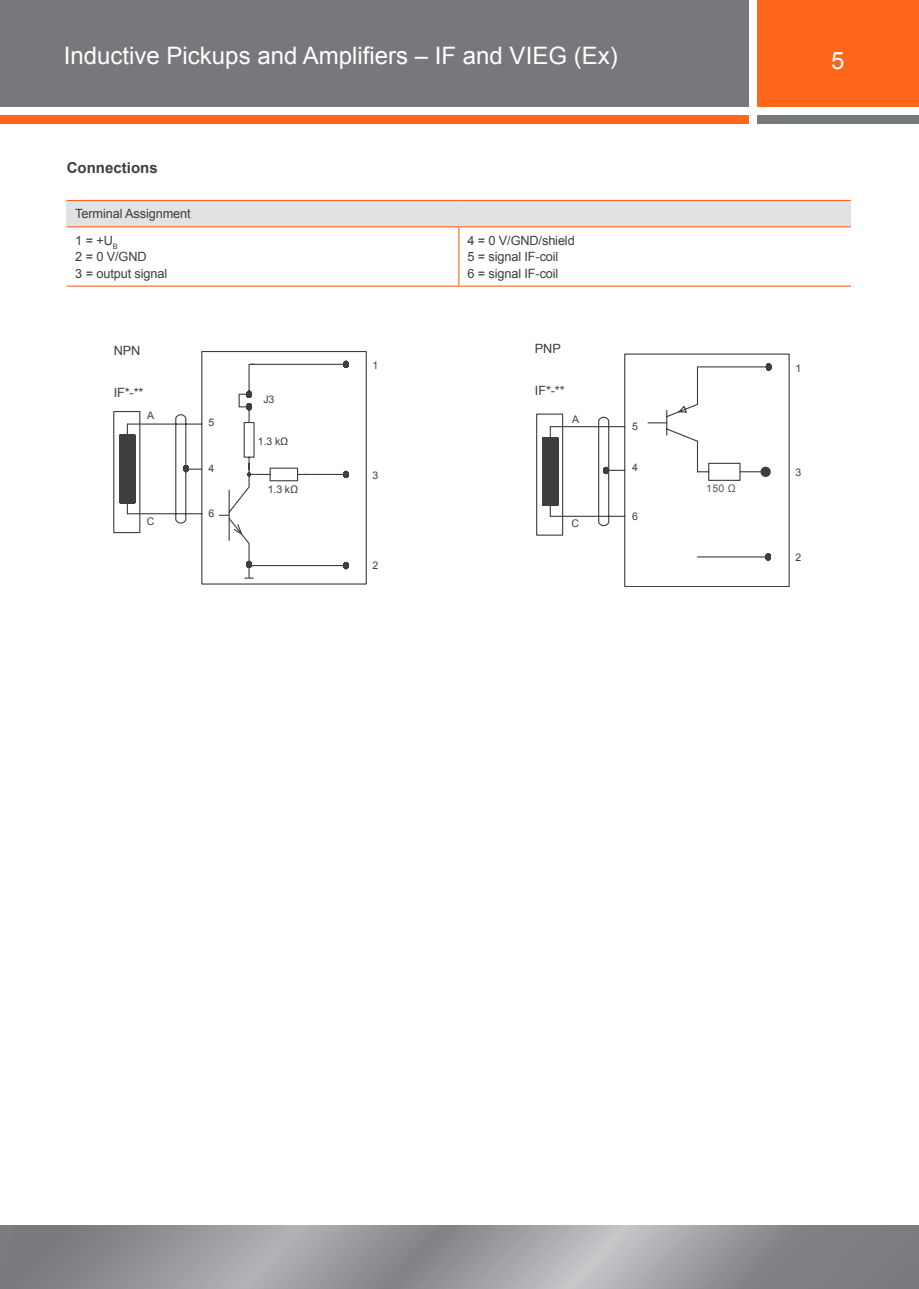
<style>
.page{position:relative;width:919px;height:1289px;background:#fff}
.page>*{position:absolute;margin:0;border:0;box-sizing:border-box;transform-origin:0 0}
.t1{font:24px "Arial";color:#fff}
.KEM_H1_text_grey{font:700 15px "Arial";color:#3e3e3f}
.t2{font:13.5px "Arial";color:#3e3e3f}
.KEM_text_left_grey{font:12.75px/16.5px "Arial";letter-spacing:-.01em;color:#3e3e3f}
.KEM_text_left_justif{font:12.75px "Arial";letter-spacing:-.01em;color:#3e3e3f}
.KEM_H3_title_grey{font:10.5px "Arial";color:#3e3e3f}
.KEM_H3_title_grey-2{font:10.5px "Arial";color:#57585a}
</style>
<div class="page">
<div style="left:0;top:0;width:13px;height:106px;background:#76787b"></div>
<div style="left:0;top:115px;width:13px;height:8px;background:#ff661c"></div>
<div style="left:757px;top:0;width:161px;height:106px;background:#ff661c"></div>
<div style="left:13px;top:0;width:735px;height:106px;background:#76787b"></div>
<div style="left:757px;top:115px;width:161px;height:8px;background:#76787b"></div>
<div style="left:13px;top:115px;width:735px;height:8px;background:#ff661c"></div>
<div style="left:0;top:1225px;width:13px;height:63px;background:#797b7e"></div>
<svg style="left:13px;top:1225px;width:905px;height:63px;background:#95979a"></svg>
<div style="left:67px;top:200px;width:783px;height:27px;background:#e1e2e4"></div>
<hr style="left:67px;top:200px;width:392px;height:1px;background:#ff661c">
<hr style="left:459px;top:200px;width:391px;height:1px;background:#ff661c">
<hr style="left:67px;top:226px;width:392px;height:1px;background:#ff661c">
<hr style="left:67px;top:285px;width:392px;height:2px;background:#ff661c">
<hr style="left:458px;top:227px;width:1px;height:58px;background:#ff661c">
<hr style="left:459px;top:226px;width:391px;height:1px;background:#ff661c">
<hr style="left:459px;top:285px;width:391px;height:2px;background:#ff661c">
<svg style="left:201px;top:351px;width:166px;height:234px"></svg>
<svg style="left:113px;top:363px;width:245px;height:171px"></svg>
<svg style="left:167px;top:381px;width:191px;height:204px"></svg>
<svg style="left:624px;top:353px;width:166px;height:233px"></svg>
<svg style="left:536px;top:353px;width:245px;height:225px"></svg>
<svg style="left:587px;top:451px;width:31px;height:40px"></svg>
<div style="left:535px;top:344px;width:36px;height:13px;background:#fff"></div>
<div style="left:535px;top:385px;width:51px;height:14px;background:#fff"></div>
<h1 class="t1" style="left:64px;top:40px;width:555px">Inductive Pickups and Amplifiers – IF and VIEG (Ex)</h1>
<h1 class="t1" style="left:831px;top:45px;width:15px">5</h1>
<p class="KEM_H1_text_grey" style="left:67px;top:157px;width:92px">Connections</p>
<p class="KEM_text_left_justif" style="left:75px;top:205px;width:117px">Terminal Assignment</p>
<p class="KEM_text_left_grey" style="left:75px;top:232px;width:93px">1 = +U<sub>B<br></sub>2 = 0 V/GND<br>3 = output signal</p>
<p class="KEM_text_left_grey" style="left:467px;top:232px;width:109px">4 = 0 V/GND/shield<br>5 = signal IF-coil<br>6 = signal IF-coil</p>
<p class="KEM_text_left_justif" style="left:114px;top:342px;width:28px">NPN</p>
<p class="KEM_text_left_justif" style="left:114px;top:384px;width:31px">IF*-**</p>
<p class="KEM_H3_title_grey" style="left:147px;top:408px;width:9px">A</p>
<p class="KEM_H3_title_grey" style="left:208px;top:416px;width:7px">5</p>
<p class="KEM_H3_title_grey" style="left:208px;top:461px;width:7px">4</p>
<p class="KEM_H3_title_grey" style="left:263px;top:392px;width:12px">J3</p>
<p class="KEM_H3_title_grey" style="left:258px;top:434px;width:32px">1.3 kΩ</p>
<p class="KEM_H3_title_grey" style="left:372px;top:358px;width:7px">1</p>
<p class="KEM_H3_title_grey" style="left:372px;top:469px;width:7px">3</p>
<p class="KEM_text_left_justif" style="left:535px;top:340px;width:27px">PNP</p>
<p class="KEM_text_left_justif" style="left:535px;top:382px;width:31px">IF*-**</p>
<p class="t2" style="left:534px;top:342px;width:29px">PNP</p>
<p class="t2" style="left:534px;top:384px;width:38px">TF*-**</p>
<p class="KEM_H3_title_grey" style="left:572px;top:412px;width:9px">A</p>
<p class="KEM_H3_title_grey" style="left:268px;top:482px;width:32px">1.3 kΩ</p>
<p class="KEM_H3_title_grey" style="left:147px;top:514px;width:9px">C</p>
<p class="KEM_H3_title_grey" style="left:208px;top:506px;width:7px">6</p>
<p class="KEM_H3_title_grey" style="left:571px;top:516px;width:9px">C</p>
<p class="KEM_H3_title_grey" style="left:372px;top:558px;width:7px">2</p>
<p class="KEM_H3_title_grey" style="left:632px;top:419px;width:7px">5</p>
<p class="KEM_H3_title_grey" style="left:632px;top:460px;width:7px">4</p>
<p class="KEM_H3_title_grey" style="left:632px;top:509px;width:7px">6</p>
<p class="KEM_H3_title_grey-2" style="left:706px;top:481px;width:31px">150 Ω</p>
<p class="KEM_H3_title_grey" style="left:795px;top:361px;width:7px">1</p>
<p class="KEM_H3_title_grey" style="left:795px;top:465px;width:7px">3</p>
<p class="KEM_H3_title_grey" style="left:795px;top:551px;width:7px">2</p>
</div>
